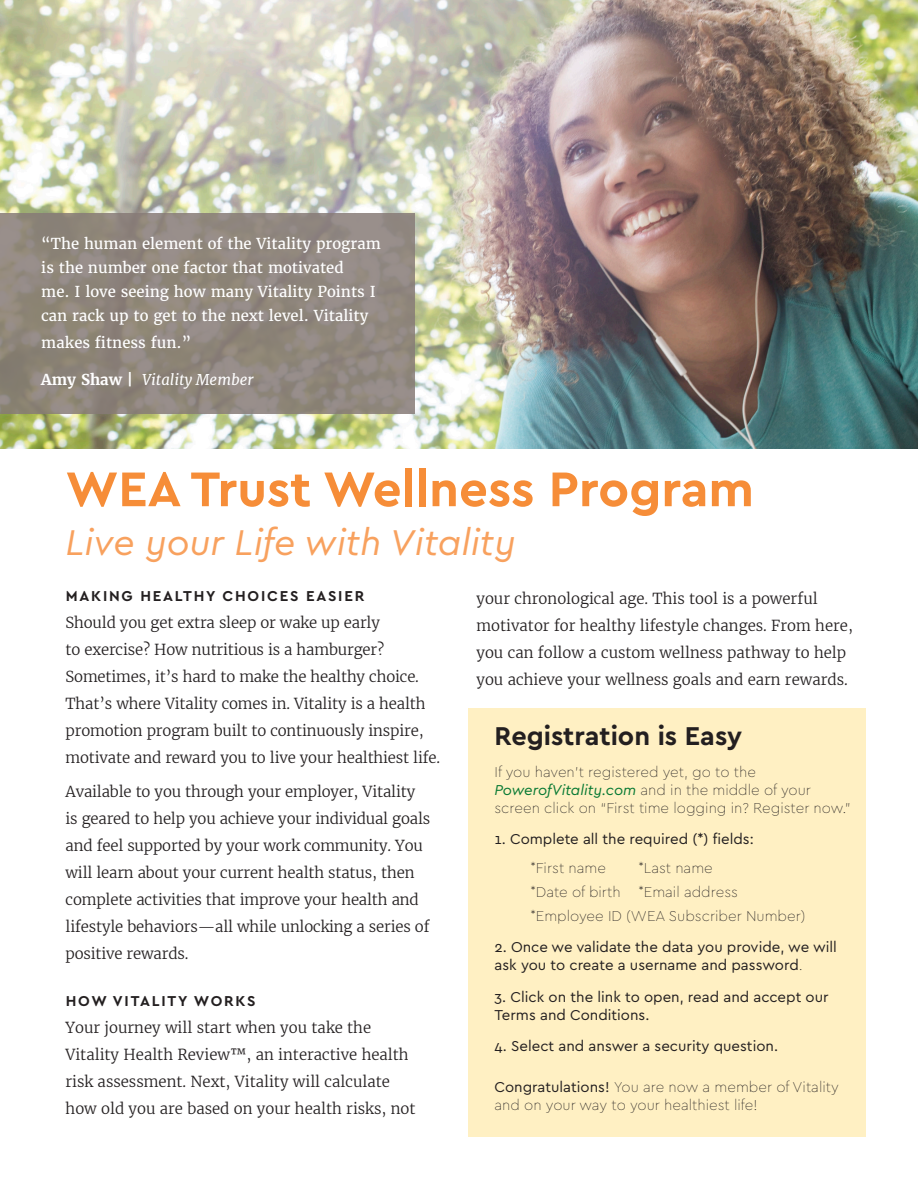
<style>
.page{position:relative;width:918px;height:1188px;background:#fff}
.page>*{position:absolute;margin:0;border:0;box-sizing:border-box;transform-origin:0 0}
.Headline_2_-_14pt{font:700 51px "Cera CY";color:#f68d38}
.Headline_2_-_14pt-2{font:italic 37.5px "Cera CY";color:#f8a15e}
.t1{font:700 27px "Cera CY";color:#231f20}
.Body_Copy{font:300 15px/27px "Merriweather";letter-spacing:-.01em;color:#231f20}
.Body_Copy-2{font:100 15px/18px "Cera CY";color:#231f20}
.Body_Copy-3{font:15px/18px "Cera CY";color:#231f20}
.Body_Copy-4{font:15px/24px "Merriweather";color:#fff}
.small-subhead{font:700 15px "Cera CY";letter-spacing:.12em;color:#231f20}
.Body_Copy-5{font:italic 15px "Merriweather";color:#fff}
.s1{font-weight:700;font-style:normal}
.s2{font-weight:400;font-style:italic;color:#077933}
.s3{font-weight:100}
.s4{font-weight:400}
</style>
<div class="page">
<div style="left:468px;top:708px;width:398px;height:428px;background:#fff0c3"></div>
<img style="left:0;top:0;width:918px;height:448px">
<svg style="left:0;top:214px;width:415px;height:200px;background:#90877e"></svg>
<p class="Body_Copy-4" style="left:41px;top:231px;width:341px">“The human element of the Vitality program is the number one factor that motivated<br>me. I love seeing how many Vitality Points I can rack up to get to the next level. Vitality</p>
<p class="Body_Copy-4" style="left:41px;top:330px;width:151px">makes fitness fun.”</p>
<p class="Body_Copy-5" style="left:41px;top:370px;width:214px"><span class="s1">Amy Shaw |</span> Vitality Member</p>
<p class="Headline_2_-_14pt" style="left:66px;top:460px;width:690px">WEA Trust Wellness Program</p>
<p class="Headline_2_-_14pt-2" style="left:66px;top:521px;width:452px">Live your Life with Vitality</p>
<p class="small-subhead" style="left:66px;top:587px;width:300px">MAKING HEALTHY CHOICES EASIER</p>
<p class="Body_Copy" style="left:66px;top:609px;width:376px">Should you get extra sleep or wake up early<br>to exercise? How nutritious is a hamburger?<br>Sometimes, it’s hard to make the healthy choice.<br>That’s where Vitality comes in. Vitality is a health promotion program built to continuously inspire, motivate and reward you to live your healthiest life.</p>
<p class="Body_Copy" style="left:66px;top:778px;width:366px">Available to you through your employer, Vitality is geared to help you achieve your individual goals and feel supported by your work community. You will learn about your current health status, then complete activities that improve your health and lifestyle behaviors—all while unlocking a series of positive rewards.</p>
<p class="small-subhead" style="left:66px;top:992px;width:191px">HOW VITALITY WORKS</p>
<p class="Body_Copy" style="left:66px;top:1014px;width:352px">Your journey will start when you take the Vitality Health Review™, an interactive health risk assessment. Next, Vitality will calculate how old you are based on your health risks, not</p>
<p class="Body_Copy" style="left:476px;top:585px;width:378px">your chronological age. This tool is a powerful motivator for healthy lifestyle changes. From here, you can follow a custom wellness pathway to help you achieve your wellness goals and earn rewards.</p>
<h2 class="t1" style="left:494px;top:721px;width:249px">Registration is Easy</h2>
<p class="Body_Copy-2" style="left:494px;top:763px;width:358px">If you haven’t registered yet, go to the<br><span class="s2">PowerofVitality.com</span> and in the middle of your screen click on “First time logging in? Register now.”</p>
<p class="Body_Copy-3" style="left:494px;top:830px;width:261px">1. Complete all the required (*) fields:</p>
<p class="Body_Copy-2" style="left:530px;top:859px;width:77px">*First name</p>
<p class="Body_Copy-2" style="left:638px;top:859px;width:76px">*Last name</p>
<p class="Body_Copy-2" style="left:530px;top:883px;width:209px">*Date of birth *Email address</p>
<p class="Body_Copy-2" style="left:530px;top:907px;width:276px">*Employee ID (WEA Subscriber Number)</p>
<p class="Body_Copy-3" style="left:494px;top:938px;width:344px">2. Once we validate the data you provide, we will ask you to create a username and password<span class="s3">.</span></p>
<p class="Body_Copy-3" style="left:494px;top:988px;width:336px">3. Click on the link to open, read and accept our<br>Terms and Conditions.</p>
<p class="Body_Copy-3" style="left:494px;top:1037px;width:285px">4. Select and answer a security question.</p>
<p class="Body_Copy-2" style="left:494px;top:1078px;width:346px"><span class="s4">Congratulations!</span> You are now a member of Vitality and on your way to your healthiest life!</p>
</div>
